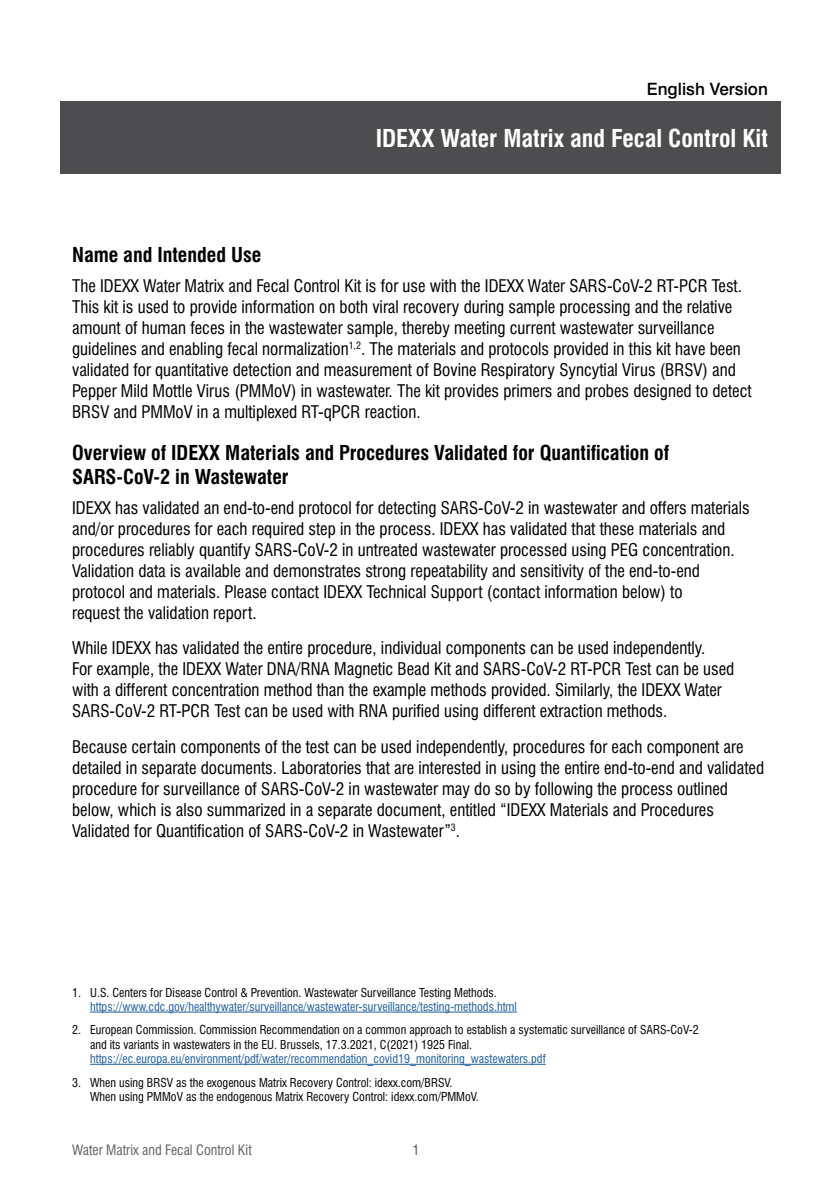
<style>
.page{position:relative;width:840px;height:1191px;background:#fff}
.page>*{position:absolute;margin:0;border:0;box-sizing:border-box;transform-origin:0 0}
.t1{font:700 condensed 24px "Swiss 721 BT";color:#fff}
.t2{font:700 condensed 20px/24px "Swiss 721 BT";color:#000}
.t3{font:condensed 17px/21px "Swiss 721 BT";color:#000}
.t4{font:500 17px "Swiss 721 BT";color:#000}
.t5{font:condensed 14px "Swiss 721 BT";color:#636466}
.t6{font:condensed 14px "Swiss 721 BT";color:#58595b}
.t7{font:condensed 12px/14.4px "Swiss 721 BT";color:#000}
.t8{font:condensed 12px "Swiss 721 BT";color:#215e9e}
</style>
<div class="page">
<div style="left:60px;top:101px;width:720px;height:72px;background:#4d4d4f"></div>
<hr style="left:90px;top:1011px;width:426px;height:1px;background:#215e9e">
<hr style="left:90px;top:1063px;width:455px;height:1px;background:#215e9e">
<p class="t4" style="left:646px;top:78px;width:122px">English Version</p>
<h1 class="t1" style="left:375px;top:124px;width:393px">IDEXX Water Matrix and Fecal Control Kit</h1>
<p class="t2" style="left:72px;top:243px;width:191px">Name and Intended Use</p>
<p class="t3" style="left:72px;top:275px;width:680px">The IDEXX Water Matrix and Fecal Control Kit is for use with the IDEXX Water SARS-CoV-2 RT-PCR Test.<br>This kit is used to provide information on both viral recovery during sample processing and the relative amount of human feces in the wastewater sample, thereby meeting current wastewater surveillance guidelines and enabling fecal normalization<sup>1,2</sup>. The materials and protocols provided in this kit have been validated for quantitative detection and measurement of Bovine Respiratory Syncytial Virus (BRSV) and Pepper Mild Mottle Virus (PMMoV) in wastewater. The kit provides primers and probes designed to detect BRSV and PMMoV in a multiplexed RT-qPCR reaction.</p>
<p class="t2" style="left:72px;top:441px;width:598px">Overview of IDEXX Materials and Procedures Validated for Quantification of<br>SARS-CoV-2 in Wastewater</p>
<p class="t3" style="left:72px;top:497px;width:678px">IDEXX has validated an end-to-end protocol for detecting SARS-CoV-2 in wastewater and offers materials and/or procedures for each required step in the process. IDEXX has validated that these materials and procedures reliably quantify SARS-CoV-2 in untreated wastewater processed using PEG concentration.<br>Validation data is available and demonstrates strong repeatability and sensitivity of the end-to-end protocol and materials. Please contact IDEXX Technical Support (contact information below) to<br>request the validation report.</p>
<p class="t3" style="left:72px;top:638px;width:663px">While IDEXX has validated the entire procedure, individual components can be used independently.<br>For example, the IDEXX Water DNA/RNA Magnetic Bead Kit and SARS-CoV-2 RT-PCR Test can be used with a different concentration method than the example methods provided. Similarly, the IDEXX Water SARS-CoV-2 RT-PCR Test can be used with RNA purified using different extraction methods.</p>
<p class="t3" style="left:72px;top:736px;width:693px">Because certain components of the test can be used independently, procedures for each component are detailed in separate documents. Laboratories that are interested in using the entire end-to-end and validated procedure for surveillance of SARS-CoV-2 in wastewater may do so by following the process outlined below, which is also summarized in a separate document, entitled “IDEXX Materials and Procedures Validated for Quantification of SARS-CoV-2 in Wastewater”<sup>3</sup>.</p>
<p class="t7" style="left:72px;top:985px;width:426px">1. U.S. Centers for Disease Control &amp; Prevention. Wastewater Surveillance Testing Methods.</p>
<p class="t8" style="left:90px;top:999px;width:428px">https://www.cdc.gov/healthywater/surveillance/wastewater-surveillance/testing-methods.html</p>
<p class="t7" style="left:90px;top:1022px;width:609px;text-indent:-18px">2. European Commission. Commission Recommendation on a common approach to establish a systematic surveillance of SARS-CoV-2 and its variants in wastewaters in the EU. Brussels, 17.3.2021, C(2021) 1925 Final.</p>
<p class="t8" style="left:90px;top:1051px;width:457px">https://ec.europa.eu/environment/pdf/water/recommendation_covid19_monitoring_wastewaters.pdf</p>
<p class="t7" style="left:90px;top:1075px;width:390px;text-indent:-18px">3. When using BRSV as the exogenous Matrix Recovery Control: idexx.com/BRSV.<br>When using PMMoV as the endogenous Matrix Recovery Control: idexx.com/PMMoV.</p>
<p class="t5" style="left:72px;top:1141px;width:181px">Water Matrix and Fecal Control Kit</p>
<p class="t6" style="left:412px;top:1141px;width:8px">1</p>
</div>
